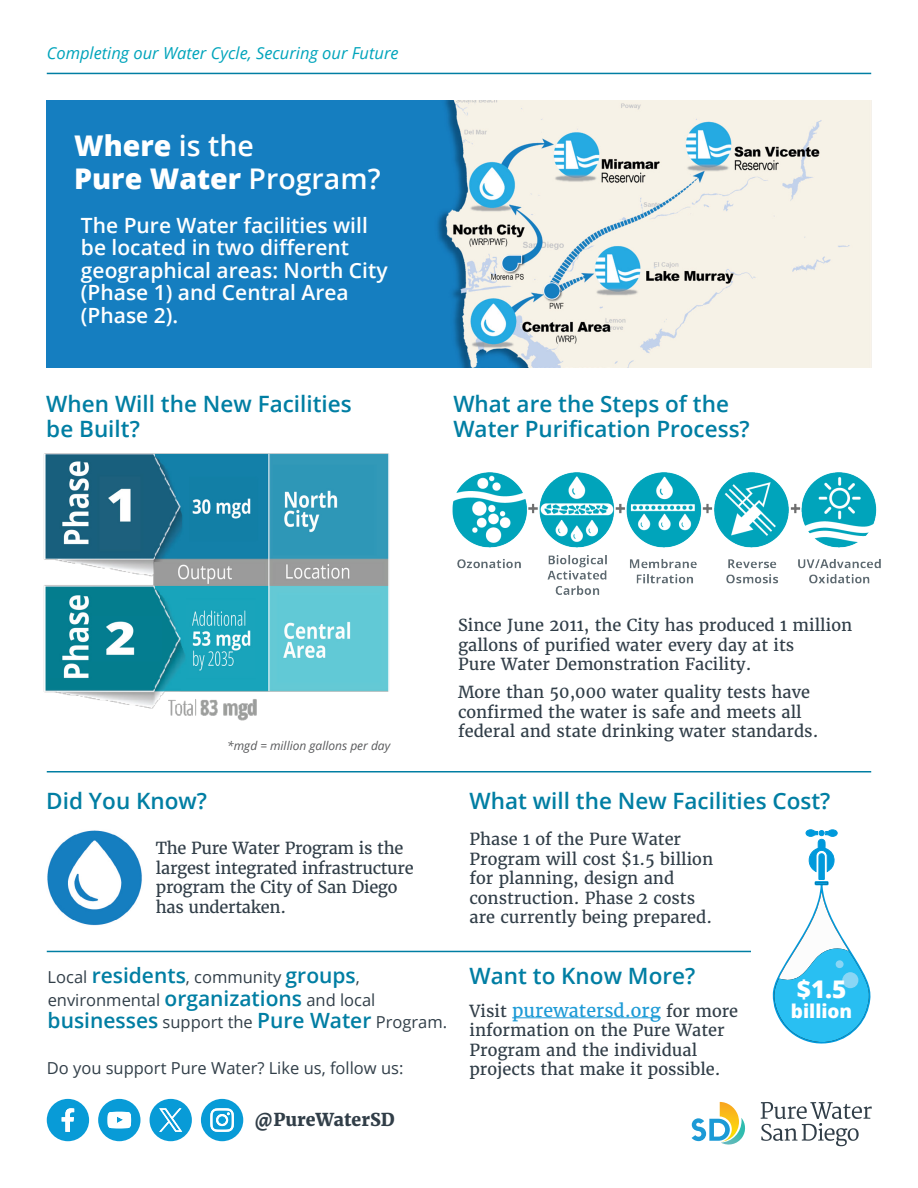
<style>
.page{position:relative;width:918px;height:1188px;background:#fff}
.page>*{position:absolute;margin:0;border:0;box-sizing:border-box;transform-origin:0 0}
.t1{font:800 28.5px/33px "Open Sans";color:#fff}
.t2{font:800 24.3px "Open Sans";color:#fff}
.t3{font:600 22.5px/25.5px "Open Sans";color:#007ea3}
.t4{font:600 21px/22.5px "Open Sans";color:#fff}
.t5{font:600 21px "Open Sans";color:#007ea3}
.t6{font:800 18.9px "Open Sans";color:#fff}
.t7{font:18px "Merriweather";color:#1c9ad6}
.t8{font:800 17.7px "Merriweather";color:#313e48}
.t9{font:16.5px/19.5px "Merriweather";color:#313e48}
.t10{font:16.5px/22.5px "Open Sans";color:#313e48}
.t11{font:16.5px/19.5px "Merriweather";letter-spacing:-.02em;color:#313e48}
.t12{font:italic 16.5px "Open Sans";color:#00a4bb}
.t13{font:italic 12px "Open Sans";color:#58595b}
.s1{font-weight:600}
.s2{font-weight:600;font-size:21px;color:#007ea3}
.s3{font-weight:400;font-size:16.5px;color:#313e48}
.s4{font-size:16.5px;color:#313e48}
</style>
<div class="page">
<img style="left:47px;top:101px;width:824px;height:267px">
<img style="left:452px;top:472px;width:429px;height:123px">
<img style="left:43px;top:453px;width:346px;height:268px">
<svg style="left:761px;top:1102px;width:111px;height:44px"></svg>
<svg style="left:692px;top:1102px;width:53px;height:43px"></svg>
<hr style="left:47px;top:73px;width:824px;height:1px;background:#007ea3">
<hr style="left:47px;top:771px;width:824px;height:1px;background:#007ea3">
<div style="left:47px;top:1099px;width:42px;height:42px;background:#089bd7;border-radius:50%"></div>
<svg style="left:62px;top:1108px;width:12px;height:24px"></svg>
<div style="left:98px;top:1099px;width:42px;height:42px;background:#089bd7;border-radius:50%"></div>
<svg style="left:108px;top:1112px;width:23px;height:16px"></svg>
<div style="left:150px;top:1099px;width:42px;height:42px;background:#089bd7;border-radius:50%"></div>
<svg style="left:159px;top:1108px;width:23px;height:24px"></svg>
<div style="left:201px;top:1099px;width:42px;height:42px;background:#089bd7;border-radius:50%"></div>
<svg style="left:210px;top:1108px;width:24px;height:24px"></svg>
<hr style="left:512px;top:1017px;width:149px;height:1px;background:#1c9ad6">
<img style="left:47px;top:830px;width:95px;height:96px">
<svg style="left:773px;top:829px;width:98px;height:215px"></svg>
<div style="left:842px;top:972px;width:17px;height:16px;background:#8ad6f5;border-radius:50%"></div>
<div style="left:836px;top:960px;width:8px;height:8px;background:#8ad6f5;border-radius:50%"></div>
<hr style="left:47px;top:951px;width:704px;height:1px;background:#007ea3">
<p class="t12" style="left:47px;top:42px;width:353px">Completing our Water Cycle, Securing our Future</p>
<h1 class="t1" style="left:74px;top:127px;width:308px">Where <span class="s1">is the<br></span>Pure Water <span class="s1">Program?</span></h1>
<p class="t4" style="left:81px;top:214px;width:308px">The Pure Water facilities will be located in two different geographical areas: North City (Phase 1) and Central Area (Phase 2).</p>
<h3 class="t3" style="left:46px;top:390px;width:307px">When Will the New Facilities be Built?</h3>
<h3 class="t3" style="left:453px;top:390px;width:298px">What are the Steps of the<br>Water Purification Process?</h3>
<p class="t13" style="left:227px;top:737px;width:165px">*mgd = million gallons per day</p>
<p class="t9" style="left:458px;top:616px;width:396px">Since June 2011, the City has produced 1 million gallons of purified water every day at its<br>Pure Water Demonstration Facility.</p>
<p class="t9" style="left:458px;top:683px;width:362px">More than 50,000 water quality tests have confirmed the water is safe and meets all federal and state drinking water standards.</p>
<h3 class="t3" style="left:46px;top:788px;width:162px">Did You Know?</h3>
<h3 class="t3" style="left:470px;top:788px;width:363px">What will the New Facilities Cost?</h3>
<p class="t11" style="left:156px;top:839px;width:259px">The Pure Water Program is the largest integrated infrastructure program the City of San Diego has undertaken.</p>
<p class="t9" style="left:470px;top:830px;width:245px">Phase 1 of the Pure Water<br>Program will cost $1.5 billion for planning, design and construction. Phase 2 costs are currently being prepared.</p>
<p class="t10" style="left:48px;top:965px;width:329px">Local <span class="s2">residents</span>, community <span class="s2">groups</span>, environmental <span class="s2">organizations</span> and local</p>
<p class="t5" style="left:48px;top:1006px;width:401px">businesses <span class="s3">support the</span> Pure Water <span class="s3">Program.</span></p>
<p class="t10" style="left:47px;top:1056px;width:358px">Do you support Pure Water? Like us, follow us:</p>
<p class="t8" style="left:254px;top:1108px;width:142px">@PureWaterSD</p>
<h3 class="t3" style="left:470px;top:963px;width:227px">Want to Know More?</h3>
<p class="t7" style="left:470px;top:999px;width:270px"><span class="s4">Visit</span> purewatersd.org <span class="s4">for more</span></p>
<p class="t9" style="left:470px;top:1021px;width:257px">information on the Pure Water<br>Program and the individual projects that make it possible.</p>
<h2 class="t2" style="left:797px;top:971px;width:51px">$1.5</h2>
<p class="t6" style="left:791px;top:997px;width:63px">billion</p>
</div>
